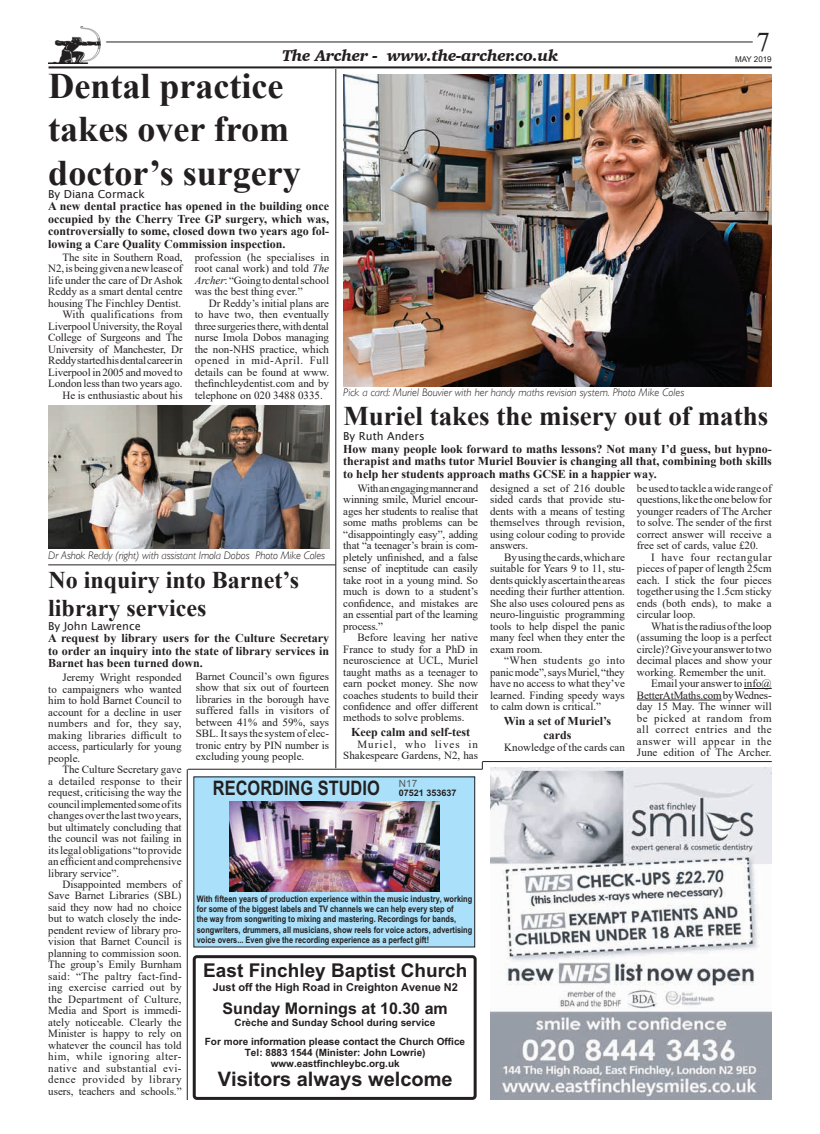
<style>
.page{position:relative;width:820px;height:1134px;background:#fff}
.page>*{position:absolute;margin:0;border:0;box-sizing:border-box;transform-origin:0 0}
.t1{font:700 36px/43.2px "Times New Roman";color:#231f20}
.t2{font:700 27px "Times New Roman";color:#231f20}
.t3{font:27px "Times New Roman";color:#231f20}
.t4{font:700 24px/28.8px "Times New Roman";color:#231f20}
.t5{font:700 20px "Arial";color:#231f20}
.t6{font:700 20px "Arial Narrow";color:#231f20}
.t7{font:700 19px "Arial";color:#231f20}
.t8{font:italic 900 16px "Charter";letter-spacing:-.02em;color:#231f20}
.t9{font:700 16px "Arial";color:#231f20}
.t10{font:700 12px/12.5px "Times New Roman";color:#231f20;text-align:justify}
.t11{font:11px/11.5px "Times New Roman";color:#231f20;text-align:justify}
.t12{font:italic 300 11px "Gill Sans";color:#231f20}
.t13{font:11px "Lucida Sans";color:#231f20}
.t14{font:700 11px "Arial";color:#231f20}
.t15{font:11px "Times New Roman";letter-spacing:.045em;color:#231f20}
.t16{font:11px "Times New Roman";letter-spacing:.05em;color:#231f20}
.t17{font:11px "Times New Roman";letter-spacing:.04em;color:#231f20}
.t18{font:700 10px/11.1px "Arial";color:#231f20;text-align:center}
.t19{font:700 9px/10.3px "Arial Narrow";color:#231f20}
.t20{font:700 9px "Arial";color:#231f20}
.t21{font:8px "Arial";color:#231f20}
.s1{font-style:inherit}
.s2{font-style:italic}
</style>
<div class="page">
<hr style="left:106px;top:41px;width:646px;height:1px;background:#231f20">
<hr style="left:48px;top:66px;width:723px;height:2px;background:#231f20">
<img style="left:48px;top:27px;width:52px;height:37px">
<div style="left:193px;top:955px;width:283px;height:145px;border:3px solid #231f20;border-radius:3px"></div>
<img style="left:490px;top:767px;width:281px;height:333px">
<div style="left:194px;top:777px;width:280px;height:170px;background:#aae0f9"></div>
<img style="left:230px;top:801px;width:209px;height:91px">
<img style="left:343px;top:74px;width:428px;height:312px">
<img style="left:48px;top:405px;width:281px;height:144px">
<svg style="left:743px;top:688px;width:28px;height:1px"></svg>
<hr style="left:636px;top:700px;width:85px;height:1px;background:#231f20">
<hr style="left:335px;top:69px;width:1px;height:699px;background:#231f20">
<hr style="left:482px;top:761px;width:289px;height:1px;background:#231f20">
<hr style="left:188px;top:769px;width:294px;height:1px;background:#231f20">
<hr style="left:187px;top:769px;width:1px;height:331px;background:#231f20">
<hr style="left:48px;top:564px;width:287px;height:1px;background:#231f20">
<h2 class="t3" style="left:756px;top:23px;width:15px">7</h2>
<h3 class="t8" style="left:282px;top:45px;width:277px">The Archer <span class="s1">-</span> www.the-archer.co.uk</h3>
<p class="t21" style="left:734px;top:54px;width:38px">MAY 2019</p>
<h1 class="t1" style="left:48px;top:63px;width:254px">Dental practice takes over from doctor’s surgery</h1>
<p class="t13" style="left:48px;top:188px;width:98px">By Diana Cormack</p>
<p class="t10" style="left:48px;top:200px;width:282px">A new dental practice has opened in the building once occupied by the Cherry Tree GP surgery, which was, controversially to some, closed down two years ago fol&shy;lowing a Care Quality Commission inspection.</p>
<p class="t11" style="left:48px;top:251px;width:136px;text-align:right">The site in Southern Road,<br>N2, is being given a new lease of life under the care of Dr Ashok<br>Reddy as a smart dental centre housing The Finchley Dentist.<br>With qualifications from<br>Liverpool University, the Royal<br>College of Surgeons and The<br>University of Manchester, Dr<br>Reddy started his dental career in<br>Liverpool in 2005 and moved to<br>London less than two years ago.<br>He is enthusiastic about his</p>
<p class="t11" style="left:194px;top:251px;width:136px">profession (he specialises in root canal work) and told <span class="s2">The Archer</span>: “Going to dental school was the best thing ever.”</p>
<p class="t11" style="left:194px;top:297px;width:136px;text-indent:14px">Dr Reddy’s initial plans are to have two, then eventually three surgeries there, with dental nurse Imola Dobos managing the non-NHS practice, which opened in mid-April. Full details can be found at www. thefinchleydentist.com and by telephone on 020 3488 0335.</p>
<p class="t12" style="left:343px;top:386px;width:342px">Pick a card: Muriel Bouvier with her handy maths revision system. Photo Mike Coles</p>
<h2 class="t2" style="left:343px;top:396px;width:426px">Muriel takes the misery out of maths</h2>
<p class="t13" style="left:343px;top:430px;width:83px">By Ruth Anders</p>
<p class="t10" style="left:343px;top:442px;width:430px">How many people look forward to maths lessons? Not many I’d guess, but hypno&shy;therapist and maths tutor Muriel Bouvier is changing all that, combining both skills to help her students approach maths GCSE in a happier way.</p>
<p class="t11" style="left:343px;top:482px;width:136px;text-indent:14px">With an engaging manner and winning smile, Muriel encour&shy;ages her students to realise that some maths problems can be “disappointingly easy”, adding that “a teenager’s brain is com&shy;pletely unfinished, and a false sense of ineptitude can easily take root in a young mind. So much is down to a student’s confidence, and mistakes are an essential part of the learning process.”</p>
<p class="t11" style="left:343px;top:631px;width:136px;text-indent:14px">Before leaving her native France to study for a PhD in neuroscience at UCL, Muriel taught maths as a teenager to earn pocket money. She now coaches students to build their confidence and offer different methods to solve problems.</p>
<p class="t10" style="left:351px;top:726px;width:120px">Keep calm and self-test</p>
<p class="t11" style="left:343px;top:738px;width:136px;text-align:right">Muriel, who lives in<br>Shakespeare Gardens, N2, has</p>
<p class="t12" style="left:48px;top:549px;width:278px">Dr Ashok Reddy (right) with assistant Imola Dobos Photo Mike Coles</p>
<h3 class="t4" style="left:48px;top:564px;width:252px">No inquiry into Barnet’s library services</h3>
<p class="t13" style="left:48px;top:619px;width:94px">By John Lawrence</p>
<p class="t10" style="left:48px;top:631px;width:282px">A request by library users for the Culture Secretary to order an inquiry into the state of library services in Barnet has been turned down.</p>
<p class="t11" style="left:48px;top:671px;width:135px;text-indent:14px">Jeremy Wright responded to campaigners who wanted him to hold Barnet Council to account for a decline in user numbers and for, they say, making libraries difficult to access, particularly for young people.</p>
<p class="t11" style="left:48px;top:763px;width:135px;text-indent:14px">The Culture Secretary gave a detailed response to their request, criticising the way the council implemented some of its changes over the last two years, but ultimately concluding that the council was not failing in its legal obligations “to provide an efficient and comprehensive library service”.</p>
<p class="t11" style="left:48px;top:878px;width:135px;text-indent:14px">Disappointed members of Save Barnet Libraries (SBL) said they now had no choice but to watch closely the inde&shy;pendent review of library pro&shy;vision that Barnet Council is planning to commission soon.<br>The group’s Emily Burnham said: “The paltry fact-find&shy;ing exercise carried out by the Department of Culture, Media and Sport is immedi&shy;ately noticeable. Clearly the Minister is happy to rely on whatever the council has told him, while ignoring alter&shy;native and substantial evi&shy;dence provided by library users, teachers and schools.”</p>
<p class="t11" style="left:196px;top:670px;width:135px">Barnet Council’s own figures show that six out of fourteen libraries in the borough have suffered falls in visitors of between 41% and 59%, says SBL. It says the system of elec&shy;tronic entry by PIN number is excluding young people.</p>
<h3 class="t6" style="left:213px;top:775px;width:206px">RECORDING STUDIO <sup>N17</sup></h3>
<p class="t20" style="left:399px;top:787px;width:59px">07521 353637</p>
<p class="t19" style="left:197px;top:894px;width:277px">With fifteen years of production experience within the music industry, working for some of the biggest labels and TV channels we can help every step of<br>the way from songwriting to mixing and mastering. Recordings for bands, songwriters, drummers, all musicians, show reels for voice actors, advertising voice overs... Even give the recording experience as a perfect gift!</p>
<h3 class="t7" style="left:203px;top:958px;width:265px">East Finchley Baptist Church</h3>
<p class="t14" style="left:213px;top:980px;width:247px">Just off the High Road in Creighton Avenue N2</p>
<h3 class="t9" style="left:222px;top:998px;width:226px">Sunday Mornings at 10.30 am</h3>
<p class="t18" style="left:205px;top:1036px;width:262px">For more information please contact the Church Office<br>Tel: 8883 1544 (Minister: John Lowrie) www.eastfinchleybc.org.uk</p>
<h3 class="t5" style="left:218px;top:1066px;width:236px">Visitors always welcome</h3>
<p class="t18" style="left:234px;top:1018px;width:202px">Crèche and Sunday School during service</p>
<p class="t11" style="left:490px;top:482px;width:136px">designed a set of 216 double sided cards that provide stu&shy;dents with a means of testing themselves through revision, using colour coding to provide answers.</p>
<p class="t11" style="left:490px;top:551px;width:136px;text-indent:14px">By using the cards, which are suitable for Years 9 to 11, stu&shy;dents quickly ascertain the areas needing their further attention.<br>She also uses coloured pens as neuro-linguistic programming tools to help dispel the panic many feel when they enter the exam room.</p>
<p class="t11" style="left:490px;top:654px;width:136px;text-indent:14px">“When students go into panic mode”, says Muriel, “they have no access to what they’ve learned. Finding speedy ways to calm down is critical.”</p>
<p class="t10" style="left:503px;top:713px;width:109px;line-height:14.4px;text-align:center">Win a set of Muriel’s cards</p>
<p class="t11" style="left:504px;top:741px;width:122px">Knowledge of the cards can</p>
<p class="t11" style="left:636px;top:482px;width:136px">be used to tackle a wide range of questions, like the one below for younger readers of The Archer to solve. The sender of the first correct answer will receive a free set of cards, value £20.</p>
<p class="t11" style="left:636px;top:551px;width:136px;text-indent:14px">I have four rectangular pieces of paper of length 25cm each. I stick the four pieces together using the 1.5cm sticky ends (both ends), to make a circular loop.</p>
<p class="t11" style="left:650px;top:620px;width:122px">What is the radius of the loop</p>
<p class="t11" style="left:636px;top:631px;width:136px">(assuming the loop is a perfect</p>
<p class="t11" style="left:636px;top:643px;width:136px">circle)? Give your answer to two</p>
<p class="t11" style="left:636px;top:654px;width:136px">decimal places and show your</p>
<p class="t11" style="left:636px;top:666px;width:131px">working. Remember the unit.</p>
<p class="t11" style="left:650px;top:677px;width:122px">Email your answer to info@</p>
<p class="t11" style="left:636px;top:689px;width:136px">BetterAtMaths.com by Wednes-</p>
<p class="t11" style="left:636px;top:700px;width:136px">day 15 May. The winner will</p>
<p class="t17" style="left:636px;top:710px;width:136px">be picked at random from</p>
<p class="t15" style="left:636px;top:722px;width:136px">all correct entries and the</p>
<p class="t16" style="left:636px;top:733px;width:136px">answer will appear in the</p>
<p class="t11" style="left:636px;top:746px;width:136px">June edition of The Archer.</p>
</div>
